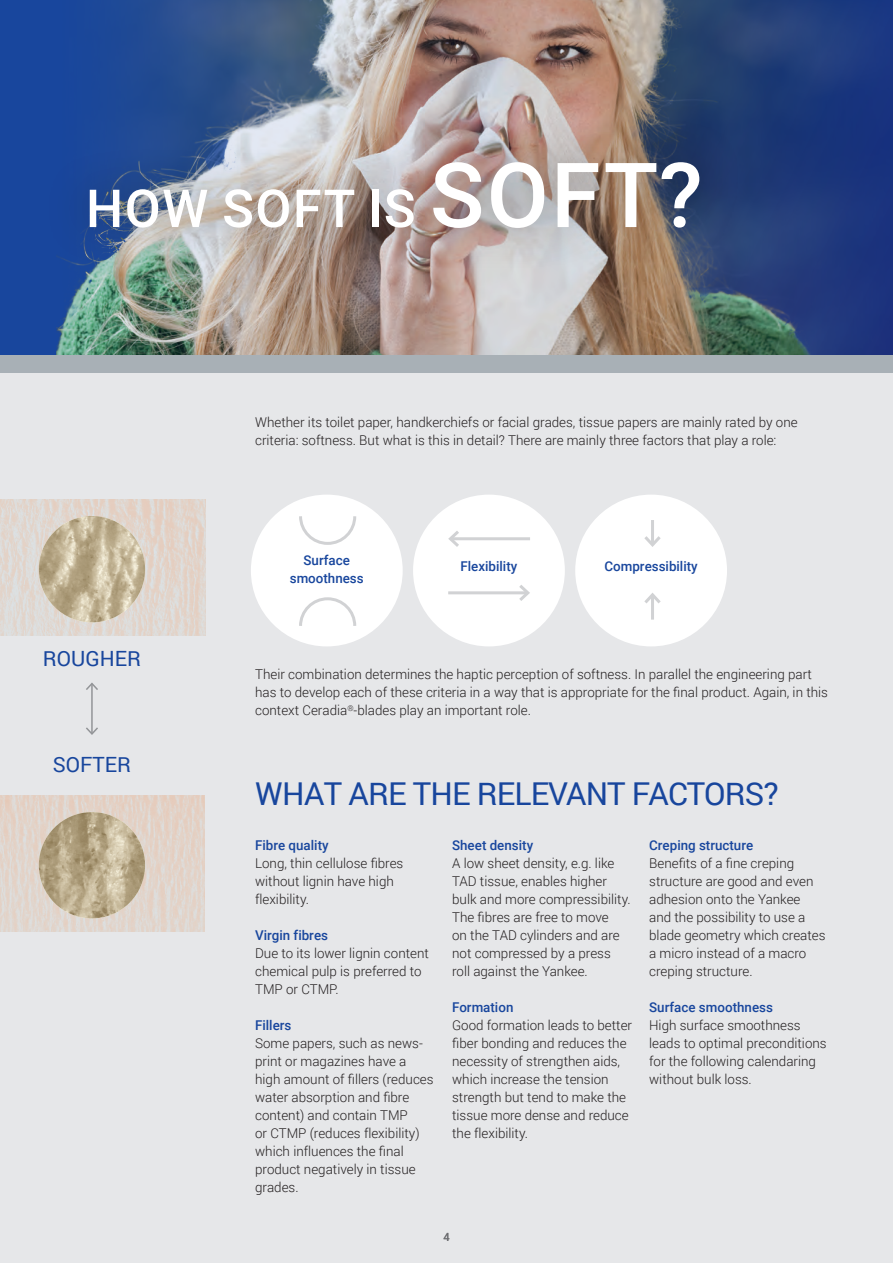
<style>
.page{position:relative;width:893px;height:1263px;background:#fff}
.page>*{position:absolute;margin:0;border:0;box-sizing:border-box;transform-origin:0 0}
.t1{font:500 52.5px "Roboto";letter-spacing:.025em;color:#fff}
.t2{font:31.5px "Roboto";letter-spacing:-.025em;color:#18469d}
.t3{font:21px "Roboto";color:#18469d}
.t4{font:300 13.5px/18px "Roboto";color:#231f20}
.t5{font:500 13.5px/18px "Roboto";color:#18469d;text-align:center}
.t6{font:11.25px "Roboto";color:#6c6d70}
.s1{font-size:90px}
</style>
<div class="page">
<div style="left:0;top:358px;width:893px;height:905px;background:#e6e7e9"></div>
<div style="left:575px;top:495px;width:152px;height:151px;background:#fff;border-radius:50%"></div>
<div style="left:251px;top:495px;width:152px;height:151px;background:#fff;border-radius:50%"></div>
<div style="left:413px;top:495px;width:152px;height:151px;background:#fff;border-radius:50%"></div>
<hr style="left:448px;top:591px;width:80px;height:3px;background:#d1d2d4">
<svg style="left:516px;top:585px;width:14px;height:16px"></svg>
<hr style="left:651px;top:520px;width:3px;height:25px;background:#d1d2d4">
<svg style="left:644px;top:536px;width:17px;height:11px"></svg>
<hr style="left:651px;top:595px;width:3px;height:25px;background:#d1d2d4">
<svg style="left:644px;top:593px;width:17px;height:10px"></svg>
<svg style="left:299px;top:516px;width:57px;height:29px"></svg>
<svg style="left:299px;top:597px;width:57px;height:29px"></svg>
<hr style="left:450px;top:537px;width:80px;height:3px;background:#d1d2d4">
<svg style="left:448px;top:531px;width:14px;height:16px"></svg>
<div style="left:0;top:0;width:893px;height:358px;background:#18469d"></div>
<img style="left:57px;top:0;width:836px;height:355px">
<div style="left:0;top:355px;width:893px;height:17px;background:#a8b0b6"></div>
<hr style="left:91px;top:684px;width:2px;height:50px;background:#939598">
<svg style="left:86px;top:726px;width:12px;height:9px"></svg>
<svg style="left:86px;top:682px;width:12px;height:10px"></svg>
<div style="left:43px;top:115px;width:701px;height:158px;background:#231f20;opacity:.5"></div>
<img style="left:0;top:795px;width:204px;height:136px">
<img style="left:39px;top:812px;width:106px;height:106px;border-radius:53px">
<img style="left:0;top:499px;width:206px;height:136px">
<img style="left:39px;top:516px;width:106px;height:106px;border-radius:53px">
<h1 class="t1" style="left:86px;top:172px;width:618px">HOW SOFT IS <span class="s1">SOFT?</span></h1>
<p class="t4" style="left:255px;top:413px;width:544px">Whether its toilet paper, handkerchiefs or facial grades, tissue papers are mainly rated by one criteria: softness. But what is this in detail? There are mainly three factors that play a role:</p>
<h3 class="t3" style="left:43px;top:643px;width:99px">ROUGHER</h3>
<h3 class="t3" style="left:53px;top:750px;width:80px">SOFTER</h3>
<p class="t5" style="left:290px;top:551px;width:75px">Surface smoothness</p>
<p class="t5" style="left:461px;top:557px;width:58px">Flexibility</p>
<p class="t5" style="left:604px;top:557px;width:95px">Compressibility</p>
<p class="t4" style="left:255px;top:665px;width:574px">Their combination determines the haptic perception of softness. In parallel the engineering part has to develop each of these criteria in a way that is appropriate for the final product. Again, in this context Ceradia<sup>®</sup>-blades play an important role.</p>
<h2 class="t2" style="left:255px;top:772px;width:525px">WHAT ARE THE RELEVANT FACTORS?</h2>
<p class="t5" style="left:255px;top:836px;width:75px">Fibre quality</p>
<p class="t4" style="left:255px;top:854px;width:150px">Long, thin cellulose fibres without lignin have high flexibility.</p>
<p class="t5" style="left:255px;top:926px;width:74px">Virgin fibres</p>
<p class="t4" style="left:255px;top:944px;width:175px">Due to its lower lignin content chemical pulp is preferred to<br>TMP or CTMP.</p>
<p class="t5" style="left:255px;top:1016px;width:38px">Fillers</p>
<p class="t4" style="left:255px;top:1034px;width:180px">Some papers, such as news&shy;print or magazines have a high amount of fillers (reduces water absorption and fibre content) and contain TMP<br>or CTMP (reduces flexibility) which influences the final product negatively in tissue grades.</p>
<p class="t5" style="left:452px;top:836px;width:83px">Sheet density</p>
<p class="t4" style="left:452px;top:854px;width:180px">A low sheet density, e.g. like<br>TAD tissue, enables higher bulk and more compressibility.<br>The fibres are free to move<br>on the TAD cylinders and are not compressed by a press roll against the Yankee.</p>
<p class="t5" style="left:452px;top:998px;width:63px">Formation</p>
<p class="t4" style="left:452px;top:1016px;width:181px">Good formation leads to better fiber bonding and reduces the necessity of strengthen aids, which increase the tension strength but tend to make the tissue more dense and reduce the flexibility.</p>
<p class="t6" style="left:443px;top:1229px;width:8px">4</p>
<p class="t5" style="left:649px;top:836px;width:106px">Creping structure</p>
<p class="t4" style="left:649px;top:854px;width:178px">Benefits of a fine creping structure are good and even adhesion onto the Yankee and the possibility to use a blade geometry which creates a micro instead of a macro creping structure.</p>
<p class="t5" style="left:649px;top:998px;width:125px">Surface smoothness</p>
<p class="t4" style="left:649px;top:1016px;width:179px">High surface smoothness leads to optimal preconditions for the following calendaring without bulk loss.</p>
</div>
